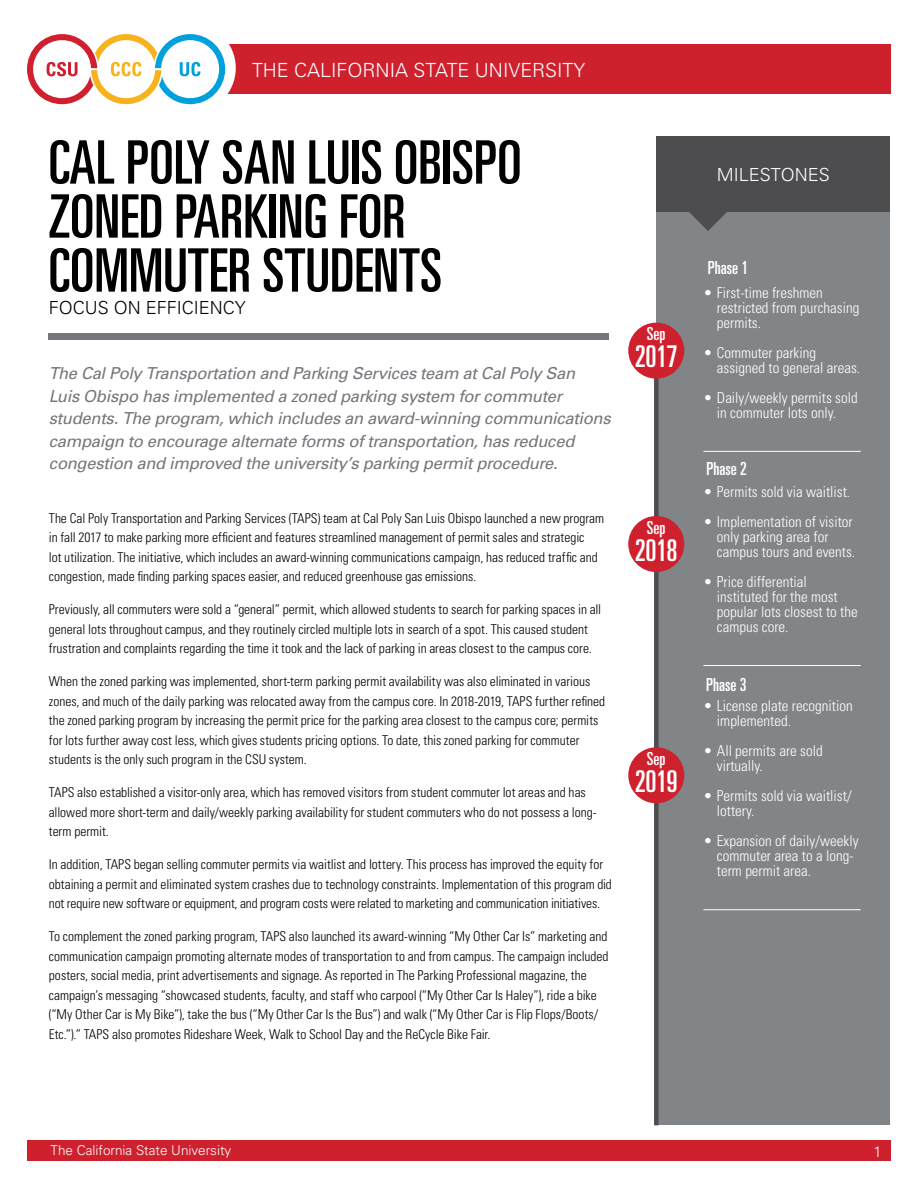
<style>
.page{position:relative;width:918px;height:1188px;background:#fff}
.page>*{position:absolute;margin:0;border:0;box-sizing:border-box;transform-origin:0 0}
.t1{font:ultra-condensed 60px/54px "Univers";color:#000}
.t2{font:ultra-condensed 30px "Univers";letter-spacing:-.02em;color:#fff}
.t3{font:300 19.5px "Univers";color:#fff}
.t4{font:ultra-condensed 18px "Univers";color:#fff}
.t5{font:300 18px "Univers";color:#000}
.t6{font:300 18px "Univers";color:#fff}
.t7{font:italic 16.5px/22.5px "Univers";letter-spacing:-.02em;color:#74777b}
.t8{font:300 condensed 15px/15px "Univers";color:#fff}
.t9{font:300 15px "Univers";color:#fff}
.t10{font:300 condensed 13.5px/19.5px "Univers";color:#000}
.t11{font:300 13.5px "Univers";color:#fff}
</style>
<div class="page">
<div style="left:27px;top:1141px;width:864px;height:20px;background:#cf202e"></div>
<div style="left:49px;top:333px;width:560px;height:7px;background:#74777b"></div>
<div style="left:212px;top:44px;width:679px;height:50px;background:#cf202e"></div>
<div style="left:146px;top:23px;width:90px;height:90px;background:#fff;border-radius:50%"></div>
<svg style="left:27px;top:34px;width:198px;height:70px"></svg>
<div style="left:656px;top:179px;width:234px;height:946px;background:#828588"></div>
<div style="left:656px;top:136px;width:234px;height:75px;background:#4d4d4f"></div>
<div style="left:654px;top:351px;width:5px;height:774px;background:#4d4d4f"></div>
<svg style="left:685px;top:211px;width:46px;height:20px"></svg>
<div style="left:628px;top:323px;width:56px;height:56px;background:#cf202e;border-radius:50%"></div>
<div style="left:628px;top:516px;width:56px;height:56px;background:#cf202e;border-radius:50%"></div>
<div style="left:628px;top:747px;width:56px;height:56px;background:#cf202e;border-radius:50%"></div>
<hr style="left:703px;top:451px;width:158px;height:1px;background:#fff">
<hr style="left:703px;top:665px;width:158px;height:1px;background:#fff">
<hr style="left:703px;top:909px;width:158px;height:1px;background:#fff">
<p class="t3" style="left:252px;top:58px;width:335px">THE CALIFORNIA STATE UNIVERSITY</p>
<h1 class="t1" style="left:49px;top:135px;width:474px">CAL POLY SAN LUIS OBISPO<br>ZONED PARKING FOR<br>COMMUTER STUDENTS</h1>
<p class="t5" style="left:49px;top:297px;width:199px">FOCUS ON EFFICIENCY</p>
<p class="t7" style="left:49px;top:362px;width:563px">The Cal Poly Transportation and Parking Services team at Cal Poly San<br>Luis Obispo has implemented a zoned parking system for commuter students. The program, which includes an award-winning communications campaign to encourage alternate forms of transportation, has reduced congestion and improved the university’s parking permit procedure.</p>
<p class="t10" style="left:49px;top:508px;width:557px">The Cal Poly Transportation and Parking Services (TAPS) team at Cal Poly San Luis Obispo launched a new program in fall 2017 to make parking more efficient and features streamlined management of permit sales and strategic<br>lot utilization. The initiative, which includes an award-winning communications campaign, has reduced traffic and congestion, made finding parking spaces easier, and reduced greenhouse gas emissions.</p>
<p class="t10" style="left:49px;top:599px;width:554px">Previously, all commuters were sold a “general” permit, which allowed students to search for parking spaces in all general lots throughout campus, and they routinely circled multiple lots in search of a spot. This caused student frustration and complaints regarding the time it took and the lack of parking in areas closest to the campus core.</p>
<p class="t10" style="left:49px;top:671px;width:558px">When the zoned parking was implemented, short-term parking permit availability was also eliminated in various zones, and much of the daily parking was relocated away from the campus core. In 2018-2019, TAPS further refined the zoned parking program by increasing the permit price for the parking area closest to the campus core; permits for lots further away cost less, which gives students pricing options. To date, this zoned parking for commuter students is the only such program in the CSU system.</p>
<p class="t10" style="left:49px;top:782px;width:549px">TAPS also established a visitor-only area, which has removed visitors from student commuter lot areas and has allowed more short-term and daily/weekly parking availability for student commuters who do not possess a long&shy;term permit.</p>
<p class="t10" style="left:49px;top:854px;width:565px">In addition, TAPS began selling commuter permits via waitlist and lottery. This process has improved the equity for obtaining a permit and eliminated system crashes due to technology constraints. Implementation of this program did not require new software or equipment, and program costs were related to marketing and communication initiatives.</p>
<p class="t10" style="left:49px;top:926px;width:561px">To complement the zoned parking program, TAPS also launched its award-winning “My Other Car Is” marketing and communication campaign promoting alternate modes of transportation to and from campus. The campaign included posters, social media, print advertisements and signage. As reported in The Parking Professional magazine, the campaign’s messaging “showcased students, faculty, and staff who carpool (“My Other Car Is Haley”), ride a bike (“My Other Car is My Bike”), take the bus (“My Other Car Is the Bus”) and walk (“My Other Car is Flip Flops/Boots/ Etc.”).” TAPS also promotes Rideshare Week, Walk to School Day and the ReCycle Bike Fair.</p>
<p class="t4" style="left:647px;top:324px;width:20px">Sep</p>
<p class="t2" style="left:635px;top:340px;width:44px">2017</p>
<p class="t4" style="left:647px;top:517px;width:20px">Sep</p>
<p class="t2" style="left:635px;top:533px;width:44px">2018</p>
<p class="t4" style="left:647px;top:748px;width:20px">Sep</p>
<p class="t2" style="left:635px;top:764px;width:44px">2019</p>
<h2 class="t6" style="left:717px;top:164px;width:115px">MILESTONES</h2>
<h3 class="t4" style="left:708px;top:257px;width:42px">Phase 1</h3>
<p class="t8" style="left:717px;top:285px;width:144px;text-indent:-14px">• First-time freshmen restricted from purchasing permits.</p>
<p class="t8" style="left:717px;top:345px;width:145px;text-indent:-14px">• Commuter parking assigned to general areas.</p>
<p class="t8" style="left:703px;top:390px;width:156px;text-align:center">• Daily/weekly permits sold in commuter lots only.</p>
<h3 class="t4" style="left:706px;top:459px;width:42px">Phase 2</h3>
<p class="t8" style="left:703px;top:484px;width:148px">• Permits sold via waitlist.</p>
<p class="t8" style="left:717px;top:514px;width:140px;text-indent:-14px">• Implementation of visitor only parking area for campus tours and events.</p>
<p class="t8" style="left:717px;top:574px;width:142px;text-indent:-14px">• Price differential instituted for the most popular lots closest to the campus core.</p>
<h3 class="t4" style="left:706px;top:674px;width:42px">Phase 3</h3>
<p class="t8" style="left:717px;top:698px;width:137px;text-indent:-14px">• License plate recognition implemented.</p>
<p class="t8" style="left:717px;top:743px;width:107px;text-indent:-14px">• All permits are sold virtually.</p>
<p class="t8" style="left:717px;top:788px;width:136px;text-indent:-14px">• Permits sold via waitlist/ lottery.</p>
<p class="t8" style="left:717px;top:833px;width:143px;text-indent:-14px">• Expansion of daily/weekly commuter area to a long&shy;term permit area.</p>
<p class="t11" style="left:51px;top:1142px;width:182px">The California State University</p>
<p class="t9" style="left:874px;top:1143px;width:10px">1</p>
</div>
